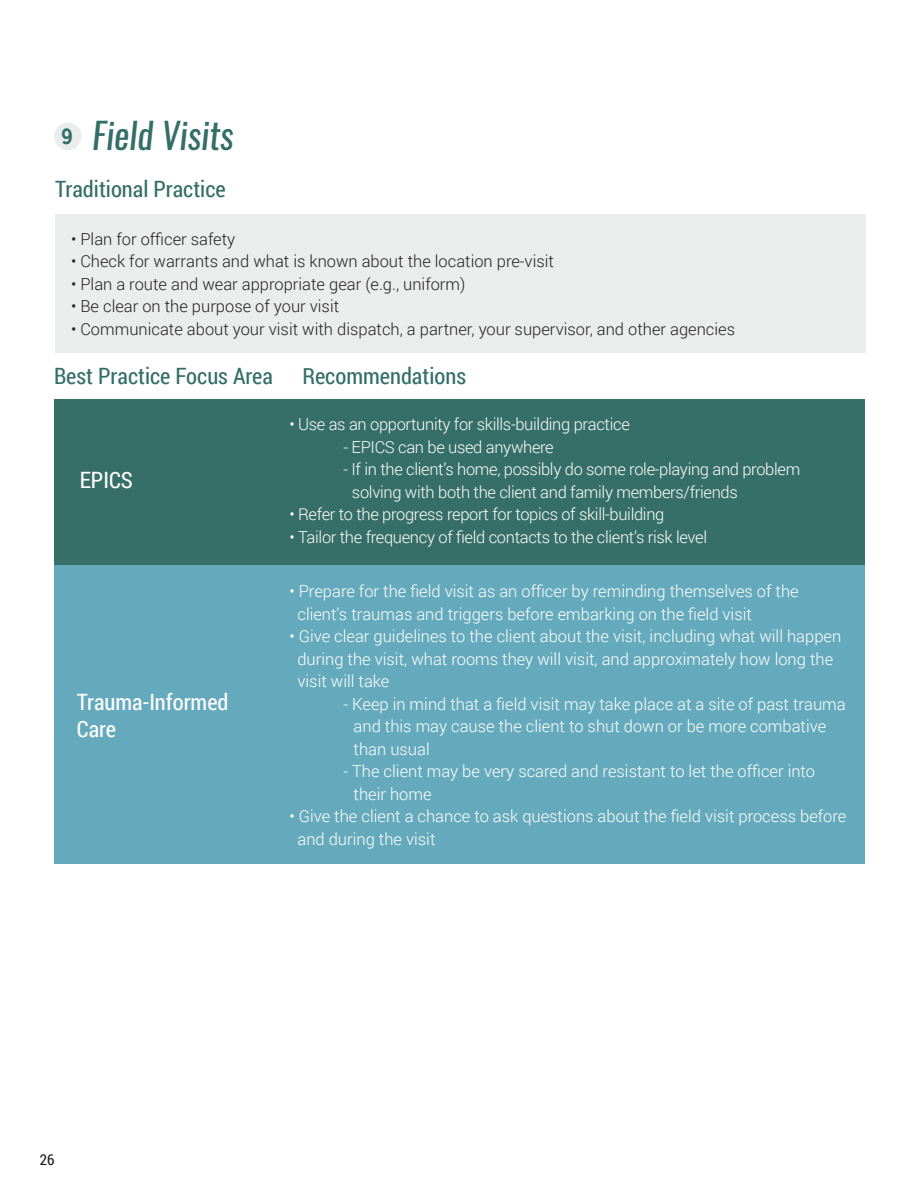
<style>
.page{position:relative;width:918px;height:1188px;background:#fff}
.page>*{position:absolute;margin:0;border:0;box-sizing:border-box;transform-origin:0 0}
.t1{font:italic 36px "Oswald";color:#346e68}
.t2{font:22.5px "Roboto Condensed";color:#346e68}
.t3{font:22.5px/27px "Roboto Condensed";color:#fff}
.t4{font:300 16.5px/22.5px "Roboto";color:#fff}
.t5{font:300 16.5px/22.5px "Roboto";letter-spacing:-.02em;color:#fff}
.t6{font:300 16.5px "Roboto";color:#231f20}
.t7{font:15px "Roboto Condensed";color:#231f20}
.s1{font-family:"Deansgate Condensed";font-weight:700;font-style:normal;font-size:19.8px}
</style>
<div class="page">
<div style="left:54px;top:123px;width:28px;height:27px;background:#ebeded;border-radius:50%"></div>
<div style="left:55px;top:214px;width:811px;height:139px;background:#ebeded"></div>
<div style="left:54px;top:400px;width:811px;height:165px;background:#366e68"></div>
<div style="left:54px;top:565px;width:811px;height:299px;background:#65aabc"></div>
<h1 class="t1" style="left:61px;top:110px;width:174px"><span class="s1">9</span> Field Visits</h1>
<h2 class="t2" style="left:55px;top:173px;width:172px">Traditional Practice</h2>
<p class="t6" style="left:71px;top:227px;width:166px">• Plan for officer safety</p>
<p class="t6" style="left:71px;top:250px;width:484px">• Check for warrants and what is known about the location pre-visit</p>
<p class="t6" style="left:71px;top:272px;width:396px">• Plan a route and wear appropriate gear (e.g., uniform)</p>
<p class="t6" style="left:71px;top:295px;width:270px">• Be clear on the purpose of your visit</p>
<p class="t6" style="left:71px;top:317px;width:666px">• Communicate about your visit with dispatch, a partner, your supervisor, and other agencies</p>
<h2 class="t2" style="left:54px;top:360px;width:220px">Best Practice Focus Area</h2>
<h2 class="t2" style="left:302px;top:360px;width:165px">Recommendations</h2>
<h2 class="t3" style="left:80px;top:466px;width:55px">EPICS</h2>
<h2 class="t3" style="left:77px;top:688px;width:153px">Trauma-Informed<br>Care</h2>
<p class="t5" style="left:289px;top:413px;width:342px">• Use as an opportunity for skills-building practice</p>
<p class="t5" style="left:343px;top:435px;width:212px">- EPICS can be used anywhere</p>
<p class="t5" style="left:352px;top:458px;width:450px;text-indent:-9px">- If in the client’s home, possibly do some role-playing and problem solving with both the client and family members/friends</p>
<p class="t5" style="left:289px;top:503px;width:376px">• Refer to the progress report for topics of skill-building</p>
<p class="t5" style="left:289px;top:525px;width:419px">• Tailor the frequency of field contacts to the client’s risk level</p>
<p class="t4" style="left:297px;top:579px;width:503px;text-indent:-8px">• Prepare for the field visit as an officer by reminding themselves of the client’s traumas and triggers before embarking on the field visit</p>
<p class="t4" style="left:297px;top:624px;width:545px;text-indent:-8px">• Give clear guidelines to the client about the visit, including what will happen during the visit, what rooms they will visit, and approximately how long the visit will take</p>
<p class="t4" style="left:354px;top:692px;width:494px;text-indent:-10px">- Keep in mind that a field visit may take place at a site of past trauma and this may cause the client to shut down or be more combative than usual</p>
<p class="t4" style="left:354px;top:759px;width:463px;text-indent:-10px">- The client may be very scared and resistant to let the officer into their home</p>
<p class="t4" style="left:297px;top:804px;width:550px;text-indent:-8px">• Give the client a chance to ask questions about the field visit process before and during the visit</p>
<p class="t7" style="left:40px;top:1149px;width:16px">26</p>
</div>
